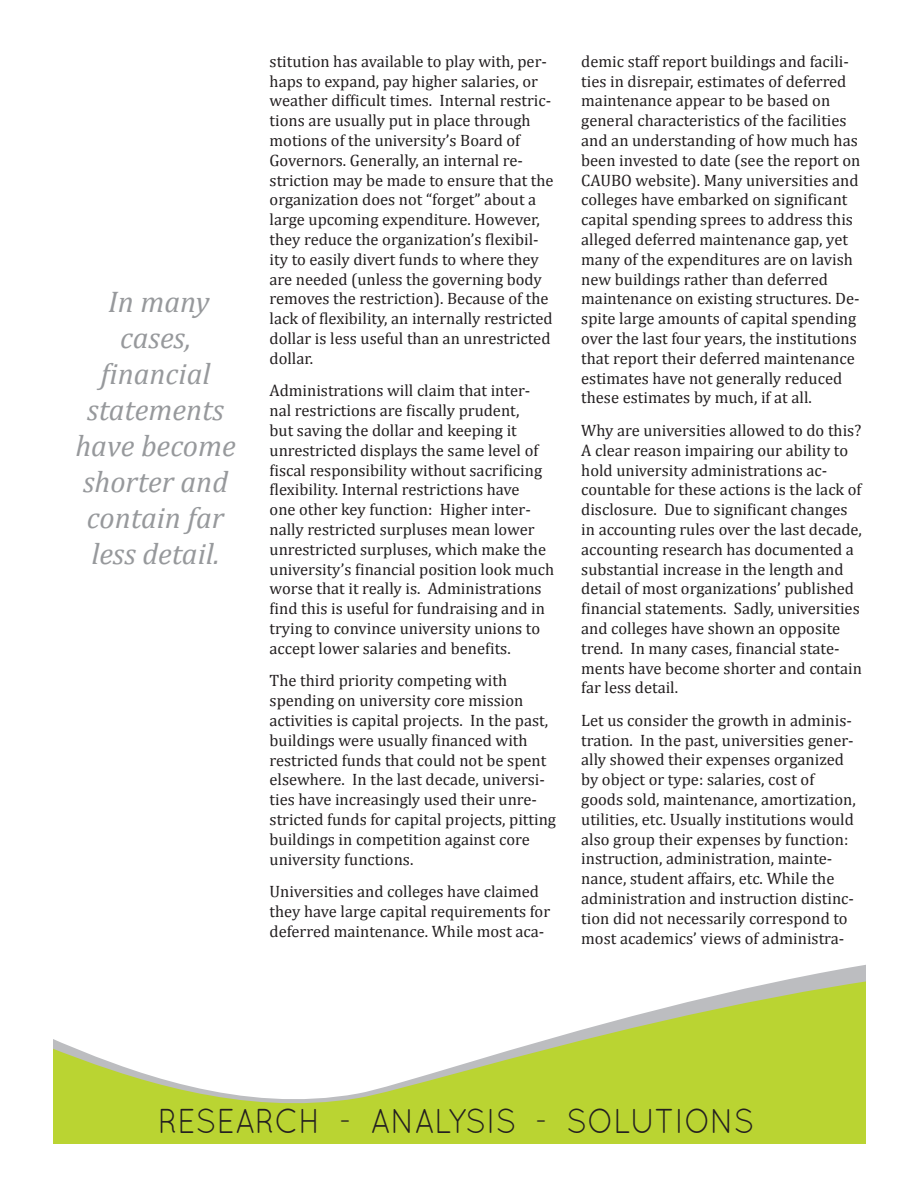
<style>
.page{position:relative;width:918px;height:1188px;background:#fff}
.page>*{position:absolute;margin:0;border:0;box-sizing:border-box;transform-origin:0 0}
.t1{font:34.5px "Quicksand";color:#231f20;scale:.9 1}
.t2{font:italic 30px/36px "Cambria";color:#97999c;text-align:center}
.t3{font:16.5px/19.8px "Cambria";color:#231f20}
.s1{font-style:inherit}
</style>
<div class="page">
<svg style="left:53px;top:964px;width:813px;height:179px"></svg>
<h2 class="t2" style="left:75px;top:283px;width:162px">In many cases, financial statements have become shorter and contain far less detail.</h2>
<p class="t3" style="left:270px;top:51px;width:286px">stitution has available to play with, per&shy;haps to expand, pay higher salaries, or weather difficult times. Internal restric&shy;tions are usually put in place through motions of the university’s Board of Governors. Generally, an internal re&shy;striction may be made to ensure that the organization does not “forget” about a large upcoming expenditure. However, they reduce the organization’s flexibil&shy;ity to easily divert funds to where they are needed (unless the governing body removes the restriction). Because of the lack of flexibility, an internally restricted dollar is less useful than an unrestricted dollar.</p>
<p class="t3" style="left:270px;top:381px;width:286px">Administrations will claim that inter&shy;nal restrictions are fiscally prudent,<br>but saving the dollar and keeping it unrestricted displays the same level of fiscal responsibility without sacrificing flexibility. Internal restrictions have<br>one other key function: Higher inter&shy;nally restricted surpluses mean lower unrestricted surpluses, which make the university’s financial position look much worse that it really is. Administrations find this is useful for fundraising and in trying to convince university unions to accept lower salaries and benefits.</p>
<p class="t3" style="left:270px;top:671px;width:288px">The third priority competing with spending on university core mission activities is capital projects. In the past, buildings were usually financed with restricted funds that could not be spent elsewhere. In the last decade, universi&shy;ties have increasingly used their unre&shy;stricted funds for capital projects, pitting buildings in competition against core university functions.</p>
<p class="t3" style="left:270px;top:882px;width:282px">Universities and colleges have claimed they have large capital requirements for deferred maintenance. While most aca-</p>
<p class="t3" style="left:581px;top:51px;width:281px">demic staff report buildings and facili&shy;ties in disrepair, estimates of deferred maintenance appear to be based on general characteristics of the facilities and an understanding of how much has been invested to date (see the report on CAUBO website). Many universities and colleges have embarked on significant capital spending sprees to address this alleged deferred maintenance gap, yet many of the expenditures are on lavish new buildings rather than deferred maintenance on existing structures. De&shy;spite large amounts of capital spending over the last four years, the institutions that report their deferred maintenance estimates have not generally reduced these estimates by much, if at all.</p>
<p class="t3" style="left:581px;top:420px;width:282px">Why are universities allowed to do this?<br>A clear reason impairing our ability to hold university administrations ac&shy;countable for these actions is the lack of disclosure. Due to significant changes in accounting rules over the last decade, accounting research has documented a substantial increase in the length and detail of most organizations’ published financial statements. Sadly, universities and colleges have shown an opposite trend. In many cases, financial state&shy;ments have become shorter and contain far less detail.</p>
<p class="t3" style="left:581px;top:710px;width:276px">Let us consider the growth in adminis&shy;tration. In the past, universities gener&shy;ally showed their expenses organized by object or type: salaries, cost of goods sold, maintenance, amortization, utilities, etc. Usually institutions would also group their expenses by function: instruction, administration, mainte&shy;nance, student affairs, etc. While the administration and instruction distinc&shy;tion did not necessarily correspond to most academics’ views of administra-</p>
<h1 class="t1" style="left:158px;top:1101px;width:664px"><span class="s1">R</span>ESEARCH - ANALYSIS - SOLUTIONS</h1>
</div>
